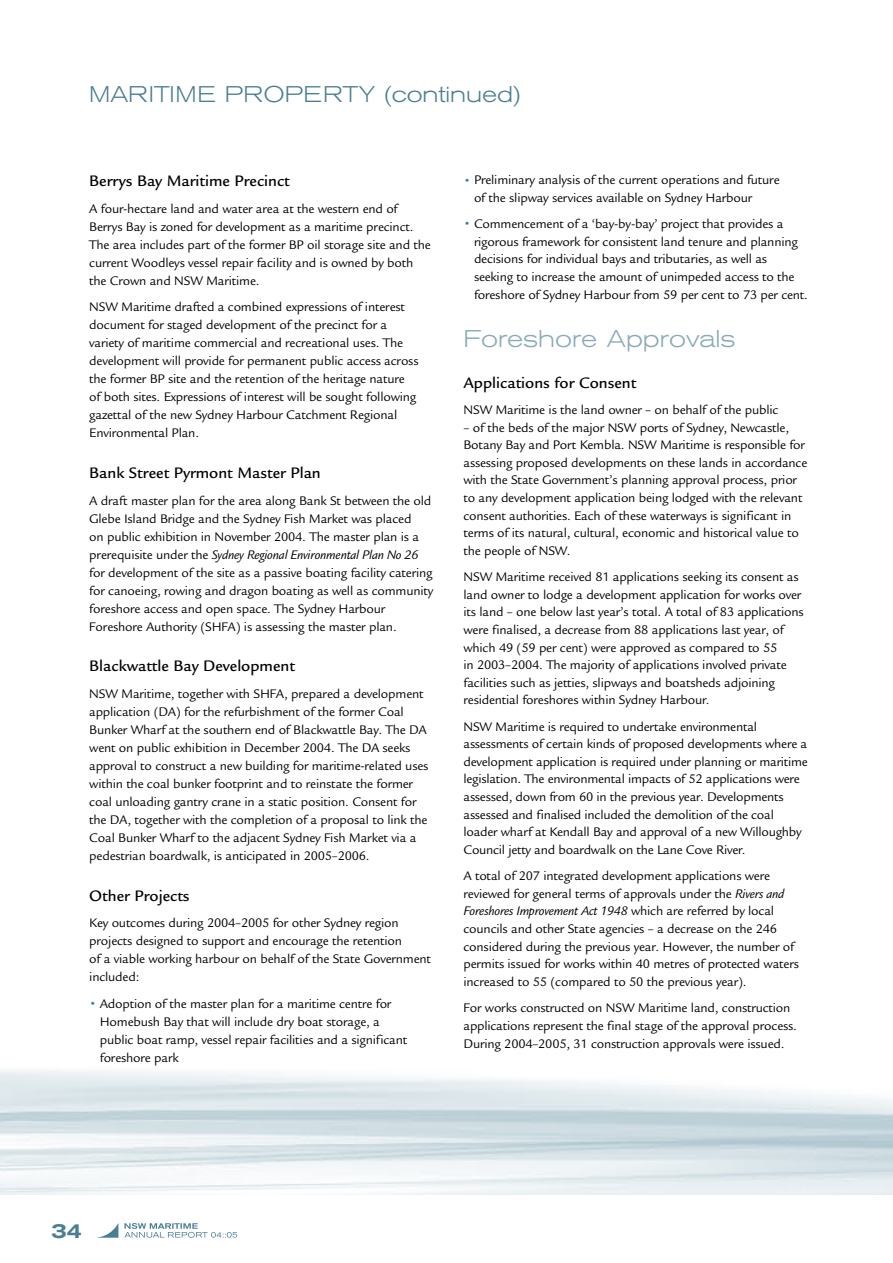
<style>
.page{position:relative;width:893px;height:1263px;background:#fff}
.page>*{position:absolute;margin:0;border:0;box-sizing:border-box;transform-origin:0 0}
.t1{font:300 expanded 24px "Akzidenz Grotesk BE";color:#89abb9}
.t2{font:300 expanded 22.5px "Akzidenz Grotesk BE";color:#497e93}
.t3{font:500 expanded 21px "Akzidenz Grotesk BE";color:#497e93}
.t4{font:500 16.5px "Legacy Sans";color:#000}
.t5{font:13.5px/18px "Legacy Sans";letter-spacing:-.015em;color:#000}
.s1{font-style:italic}
.s2{font-size:27px;color:#497e93}
</style>
<div class="page">
<svg style="left:95px;top:1224px;width:23px;height:14px"></svg>
<svg style="left:124px;top:1223px;width:114px;height:15px"></svg>
<div style="left:199px;top:1222px;width:59px;height:8px;background:#fff"></div>
<h2 class="t2" style="left:89px;top:81px;width:433px">MARITIME PROPERTY (continued)</h2>
<p class="t4" style="left:89px;top:172px;width:202px">Berrys Bay Maritime Precinct</p>
<p class="t5" style="left:89px;top:200px;width:343px">A four-hectare land and water area at the western end of Berrys Bay is zoned for development as a maritime precinct.<br>The area includes part of the former BP oil storage site and the current Woodleys vessel repair facility and is owned by both the Crown and NSW Maritime.</p>
<p class="t5" style="left:89px;top:298px;width:331px">NSW Maritime drafted a combined expressions of interest document for staged development of the precinct for a variety of maritime commercial and recreational uses. The development will provide for permanent public access across the former BP site and the retention of the heritage nature of both sites. Expressions of interest will be sought following gazettal of the new Sydney Harbour Catchment Regional Environmental Plan.</p>
<p class="t4" style="left:89px;top:464px;width:233px">Bank Street Pyrmont Master Plan</p>
<p class="t5" style="left:89px;top:492px;width:345px">A draft master plan for the area along Bank St between the old Glebe Island Bridge and the Sydney Fish Market was placed<br>on public exhibition in November 2004. The master plan is a prerequisite under the <span class="s1">Sydney Regional Environmental Plan No 26 </span>for development of the site as a passive boating facility catering for canoeing, rowing and dragon boating as well as community foreshore access and open space. The Sydney Harbour Foreshore Authority (SHFA) is assessing the master plan.</p>
<p class="t4" style="left:89px;top:657px;width:207px">Blackwattle Bay Development</p>
<p class="t5" style="left:89px;top:685px;width:341px">NSW Maritime, together with SHFA, prepared a development application (DA) for the refurbishment of the former Coal Bunker Wharf at the southern end of Blackwattle Bay. The DA went on public exhibition in December 2004. The DA seeks approval to construct a new building for maritime-related uses within the coal bunker footprint and to reinstate the former coal unloading gantry crane in a static position. Consent for the DA, together with the completion of a proposal to link the Coal Bunker Wharf to the adjacent Sydney Fish Market via a pedestrian boardwalk, is anticipated in 2005–2006.</p>
<p class="t4" style="left:89px;top:886px;width:102px">Other Projects</p>
<p class="t5" style="left:89px;top:914px;width:343px">Key outcomes during 2004–2005 for other Sydney region projects designed to support and encourage the retention<br>of a viable working harbour on behalf of the State Government included:</p>
<p class="t5" style="left:100px;top:995px;width:309px;text-indent:-10px"><span class="s2">•</span> Adoption of the master plan for a maritime centre for Homebush Bay that will include dry boat storage, a public boat ramp, vessel repair facilities and a significant foreshore park</p>
<p class="t5" style="left:474px;top:171px;width:307px;text-indent:-10px"><span class="s2">•</span> Preliminary analysis of the current operations and future of the slipway services available on Sydney Harbour</p>
<p class="t5" style="left:474px;top:215px;width:335px;text-indent:-10px"><span class="s2">•</span> Commencement of a ‘bay-by-bay’ project that provides a rigorous framework for consistent land tenure and planning decisions for individual bays and tributaries, as well as seeking to increase the amount of unimpeded access to the foreshore of Sydney Harbour from 59 per cent to 73 per cent.</p>
<h1 class="t1" style="left:463px;top:325px;width:273px">Foreshore Approvals</h1>
<p class="t4" style="left:463px;top:373px;width:174px">Applications for Consent</p>
<p class="t5" style="left:463px;top:401px;width:316px">NSW Maritime is the land owner – on behalf of the public</p>
<p class="t5" style="left:463px;top:419px;width:345px">– of the beds of the major NSW ports of Sydney, Newcastle, Botany Bay and Port Kembla. NSW Maritime is responsible for assessing proposed developments on these lands in accordance with the State Government’s planning approval process, prior to any development application being lodged with the relevant consent authorities. Each of these waterways is significant in terms of its natural, cultural, economic and historical value to the people of NSW.</p>
<p class="t5" style="left:463px;top:568px;width:342px">NSW Maritime received 81 applications seeking its consent as land owner to lodge a development application for works over its land – one below last year’s total. A total of 83 applications were finalised, a decrease from 88 applications last year, of which 49 (59 per cent) were approved as compared to 55<br>in 2003–2004. The majority of applications involved private facilities such as jetties, slipways and boatsheds adjoining residential foreshores within Sydney Harbour.</p>
<p class="t5" style="left:463px;top:718px;width:346px">NSW Maritime is required to undertake environmental assessments of certain kinds of proposed developments where a development application is required under planning or maritime legislation. The environmental impacts of 52 applications were assessed, down from 60 in the previous year. Developments assessed and finalised included the demolition of the coal loader wharf at Kendall Bay and approval of a new Willoughby Council jetty and boardwalk on the Lane Cove River.</p>
<p class="t5" style="left:463px;top:867px;width:337px">A total of 207 integrated development applications were reviewed for general terms of approvals under the <span class="s1">Rivers and Foreshores Improvement Act 1948</span> which are referred by local councils and other State agencies – a decrease on the 246 considered during the previous year. However, the number of permits issued for works within 40 metres of protected waters increased to 55 (compared to 50 the previous year).</p>
<p class="t5" style="left:463px;top:999px;width:335px">For works constructed on NSW Maritime land, construction applications represent the final stage of the approval process.<br>During 2004–2005, 31 construction approvals were issued.</p>
<h3 class="t3" style="left:51px;top:1218px;width:16px">34</h3>
</div>
